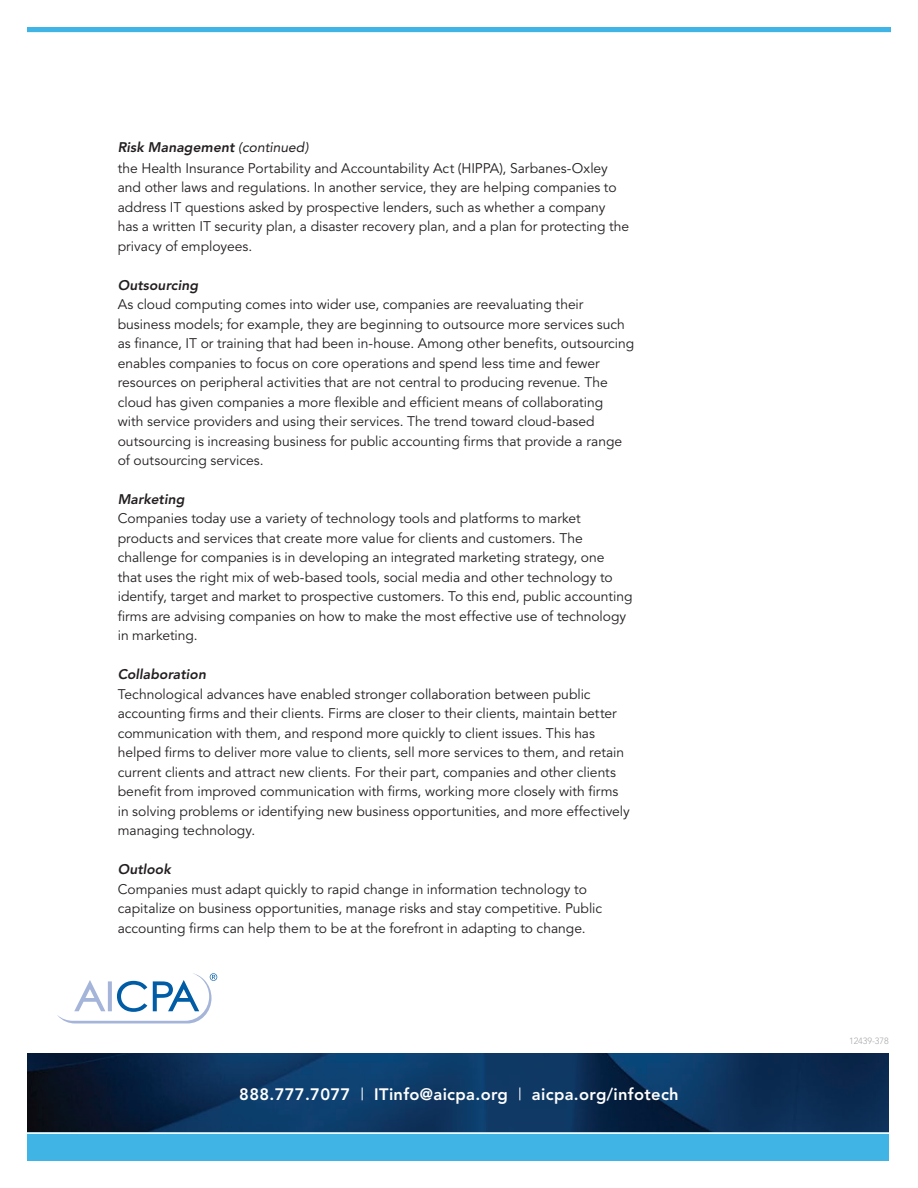
<style>
.page{position:relative;width:918px;height:1188px;background:#fff}
.page>*{position:absolute;margin:0;border:0;box-sizing:border-box;transform-origin:0 0}
.t1{font:800 16.5px "Avenir";letter-spacing:.02em;color:#fff}
.t2{font:13.8px/19.5px "Avenir";color:#231f20}
.t3{font:italic 800 13.8px "Avenir";letter-spacing:.005em;color:#231f20}
.t4{font:300 9px "Avenir";letter-spacing:-.01em;color:#a8a9ad}
.s1{font-weight:400}
</style>
<div class="page">
<img style="left:27px;top:1053px;width:862px;height:79px">
<div style="left:27px;top:1132px;width:862px;height:29px;background:#3fb4e5"></div>
<hr style="left:0;top:1132px;width:918px;height:2px;background:#fff">
<div style="left:27px;top:27px;width:864px;height:6px;background:#3fb4e5"></div>
<hr style="left:27px;top:32px;width:864px;height:2px;background:#fff">
<svg style="left:57px;top:973px;width:160px;height:50px"></svg>
<p class="t3" style="left:118px;top:139px;width:192px">Risk Management <span class="s1">(continued)</span></p>
<p class="t2" style="left:118px;top:158px;width:513px">the Health Insurance Portability and Accountability Act (HIPPA), Sarbanes-Oxley and other laws and regulations. In another service, they are helping companies to address IT questions asked by prospective lenders, such as whether a company has a written IT security plan, a disaster recovery plan, and a plan for protecting the privacy of employees.</p>
<p class="t3" style="left:118px;top:277px;width:82px">Outsourcing</p>
<p class="t2" style="left:118px;top:295px;width:518px">As cloud computing comes into wider use, companies are reevaluating their business models; for example, they are beginning to outsource more services such as finance, IT or training that had been in-house. Among other benefits, outsourcing enables companies to focus on core operations and spend less time and fewer resources on peripheral activities that are not central to producing revenue. The cloud has given companies a more flexible and efficient means of collaborating<br>with service providers and using their services. The trend toward cloud-based outsourcing is increasing business for public accounting firms that provide a range of outsourcing services.</p>
<p class="t3" style="left:118px;top:491px;width:68px">Marketing</p>
<p class="t2" style="left:118px;top:509px;width:516px">Companies today use a variety of technology tools and platforms to market products and services that create more value for clients and customers. The challenge for companies is in developing an integrated marketing strategy, one<br>that uses the right mix of web-based tools, social media and other technology to identify, target and market to prospective customers. To this end, public accounting firms are advising companies on how to make the most effective use of technology in marketing.</p>
<p class="t3" style="left:118px;top:667px;width:90px">Collaboration</p>
<p class="t2" style="left:118px;top:685px;width:514px">Technological advances have enabled stronger collaboration between public accounting firms and their clients. Firms are closer to their clients, maintain better communication with them, and respond more quickly to client issues. This has helped firms to deliver more value to clients, sell more services to them, and retain current clients and attract new clients. For their part, companies and other clients benefit from improved communication with firms, working more closely with firms in solving problems or identifying new business opportunities, and more effectively managing technology.</p>
<p class="t3" style="left:118px;top:861px;width:55px">Outlook</p>
<p class="t2" style="left:118px;top:880px;width:486px">Companies must adapt quickly to rapid change in information technology to capitalize on business opportunities, manage risks and stay competitive. Public accounting firms can help them to be at the forefront in adapting to change.</p>
<p class="t1" style="left:239px;top:1084px;width:441px">888.777.7077 <span class="s1">|</span> ITinfo@aicpa.org <span class="s1">|</span> aicpa.org/infotech</p>
<p class="t4" style="left:849px;top:1035px;width:41px">12439-378</p>
</div>
